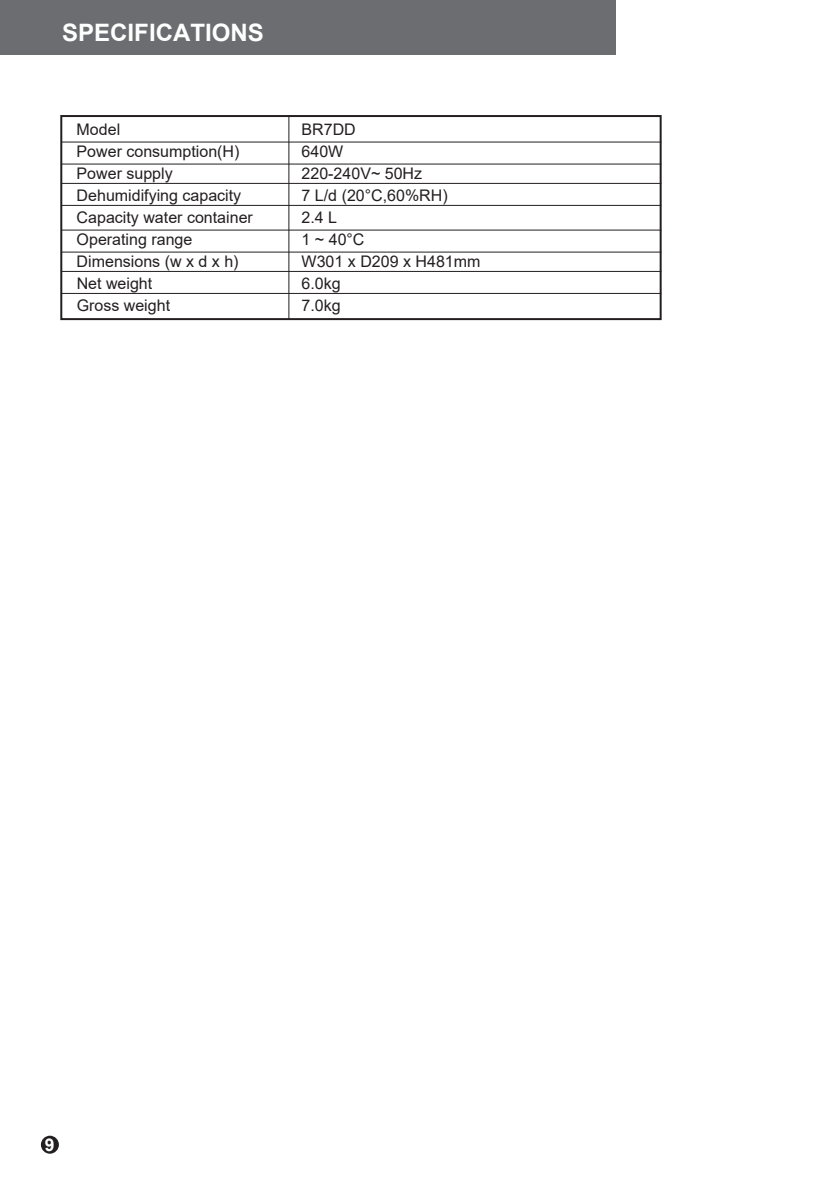
<style>
.page{position:relative;width:823px;height:1191px;background:#fff}
.page>*{position:absolute;margin:0;border:0;box-sizing:border-box;transform-origin:0 0}
.t1{font:700 24px "Arial";color:#fff}
.t2{font:700 17.6px "Arial";color:#fff}
.t3{font:16px "Arial";color:#231f20}
</style>
<div class="page">
<div style="left:41px;top:1135px;width:18px;height:18px;background:#231f20;border-radius:50%"></div>
<div style="left:0;top:0;width:615px;height:55px;background:#6c6d70"></div>
<div style="left:60px;top:115px;width:601px;height:205px;border:2px solid #231f20"></div>
<hr style="left:61px;top:142px;width:600px;height:1px;background:#231f20">
<hr style="left:61px;top:164px;width:600px;height:1px;background:#231f20">
<hr style="left:61px;top:183px;width:600px;height:1px;background:#231f20">
<hr style="left:61px;top:205px;width:600px;height:1px;background:#231f20">
<hr style="left:61px;top:230px;width:600px;height:1px;background:#231f20">
<hr style="left:61px;top:252px;width:600px;height:1px;background:#231f20">
<hr style="left:61px;top:271px;width:600px;height:1px;background:#231f20">
<hr style="left:61px;top:293px;width:600px;height:1px;background:#231f20">
<hr style="left:288px;top:117px;width:1px;height:202px;background:#231f20">
<h1 class="t1" style="left:62px;top:16px;width:203px">SPECIFICATIONS</h1>
<p class="t3" style="left:77px;top:118px;width:45px">Model</p>
<p class="t3" style="left:301px;top:118px;width:56px">BR7DD</p>
<p class="t3" style="left:77px;top:140px;width:164px">Power consumption(H)</p>
<p class="t3" style="left:301px;top:140px;width:43px">640W</p>
<p class="t3" style="left:77px;top:162px;width:98px">Power supply</p>
<p class="t3" style="left:301px;top:162px;width:122px">220-240V~ 50Hz</p>
<p class="t3" style="left:77px;top:184px;width:166px">Dehumidifying capacity</p>
<p class="t3" style="left:301px;top:184px;width:147px">7 L/d (20°C,60%RH)</p>
<p class="t3" style="left:77px;top:206px;width:178px">Capacity water container</p>
<p class="t3" style="left:301px;top:206px;width:37px">2.4 L</p>
<p class="t3" style="left:77px;top:228px;width:117px">Operating range</p>
<p class="t3" style="left:301px;top:228px;width:64px">1 ~ 40°C</p>
<p class="t3" style="left:77px;top:250px;width:163px">Dimensions (w x d x h)</p>
<p class="t3" style="left:301px;top:250px;width:180px">W301 x D209 x H481mm</p>
<p class="t3" style="left:77px;top:272px;width:77px">Net weight</p>
<p class="t3" style="left:301px;top:272px;width:41px">6.0kg</p>
<p class="t3" style="left:77px;top:294px;width:95px">Gross weight</p>
<p class="t3" style="left:301px;top:294px;width:41px">7.0kg</p>
<p class="t2" style="left:45px;top:1132px;width:11px">9</p>
</div>
